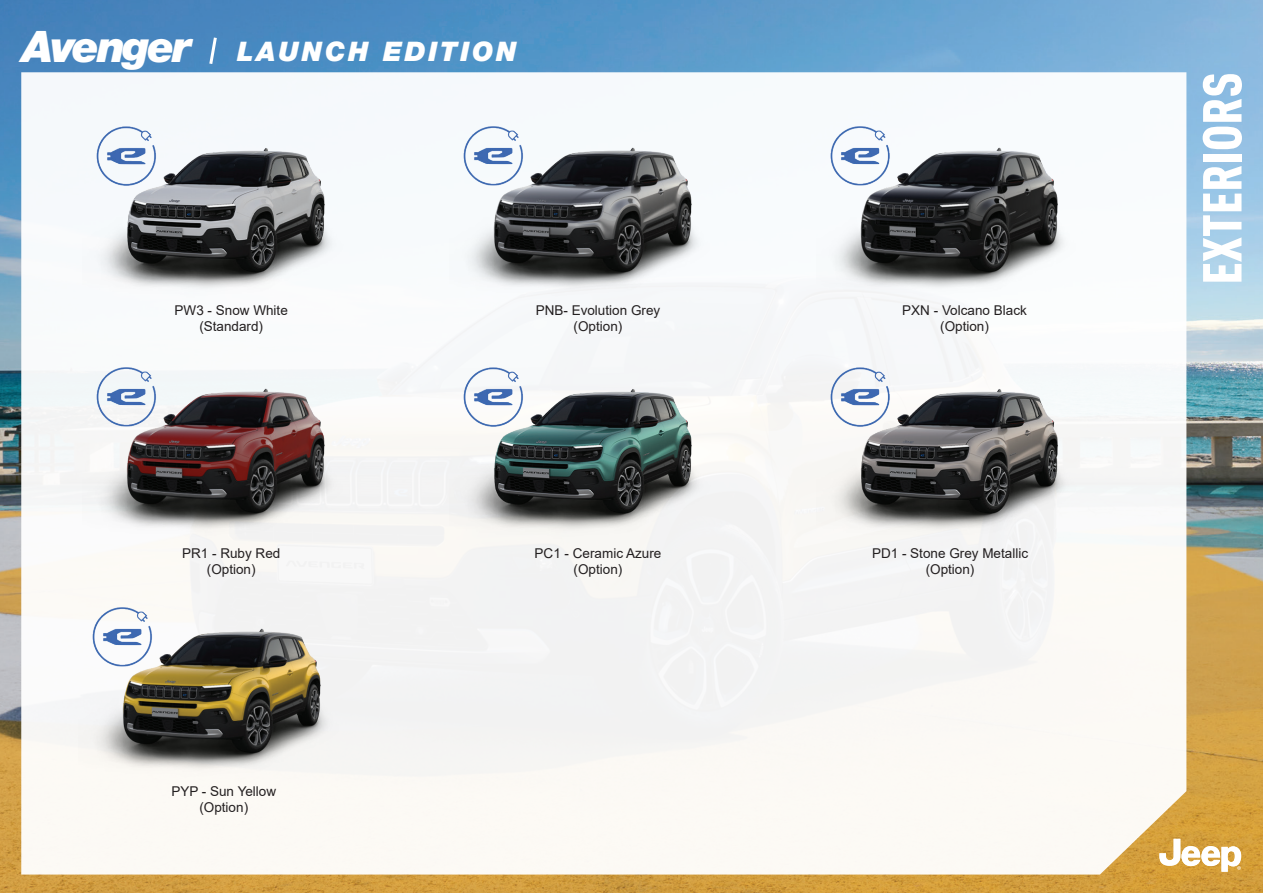
<style>
.page{position:relative;width:1263px;height:893px;background:#fff}
.page>*{position:absolute;margin:0;border:0;box-sizing:border-box;transform-origin:0 0}
.t1{font:900 condensed 54px "DIN Pro";color:#fff}
.t2{font:italic 900 43.5px "Helvetica Neue LT Pro";letter-spacing:-.06em;color:#fff}
.t3{font:italic 900 27px "Helvetica Neue LT Pro";letter-spacing:.1em;color:#fff}
.t4{font:13.5px/16.2px "Arial";color:#231f20;text-align:center}
</style>
<div class="page">
<img style="left:0;top:0;width:1263px;height:893px">
<div style="left:21px;top:72px;width:1165px;height:802px;background:#f8f9f5"></div>
<svg style="left:1159px;top:839px;width:82px;height:33px"></svg>
<img style="left:83px;top:124px;width:297px;height:173px">
<img style="left:450px;top:124px;width:296px;height:173px">
<img style="left:816px;top:124px;width:297px;height:173px">
<img style="left:83px;top:365px;width:297px;height:174px">
<img style="left:450px;top:365px;width:296px;height:174px">
<img style="left:816px;top:365px;width:297px;height:174px">
<img style="left:79px;top:605px;width:296px;height:173px">
<svg style="left:207px;top:34px;width:12px;height:33px"></svg>
<h2 class="t2" style="left:22px;top:20px;width:171px">Avenger</h2>
<h3 class="t3" style="left:237px;top:35px;width:281px">LAUNCH EDITION</h3>
<p class="t4" style="left:175px;top:302px;width:115px">PW3 - Snow White (Standard)</p>
<p class="t4" style="left:536px;top:302px;width:126px">PNB- Evolution Grey (Option)</p>
<p class="t4" style="left:182px;top:545px;width:100px">PR1 - Ruby Red (Option)</p>
<p class="t4" style="left:535px;top:545px;width:128px">PC1 - Ceramic Azure (Option)</p>
<p class="t4" style="left:171px;top:783px;width:106px">PYP - Sun Yellow (Option)</p>
<p class="t4" style="left:902px;top:302px;width:126px">PXN - Volcano Black (Option)</p>
<p class="t4" style="left:872px;top:545px;width:158px">PD1 - Stone Grey Metallic (Option)</p>
<h1 class="t1" style="left:1180px;top:285px;width:214px;rotate:-90deg">EXTERIORS</h1>
</div>
